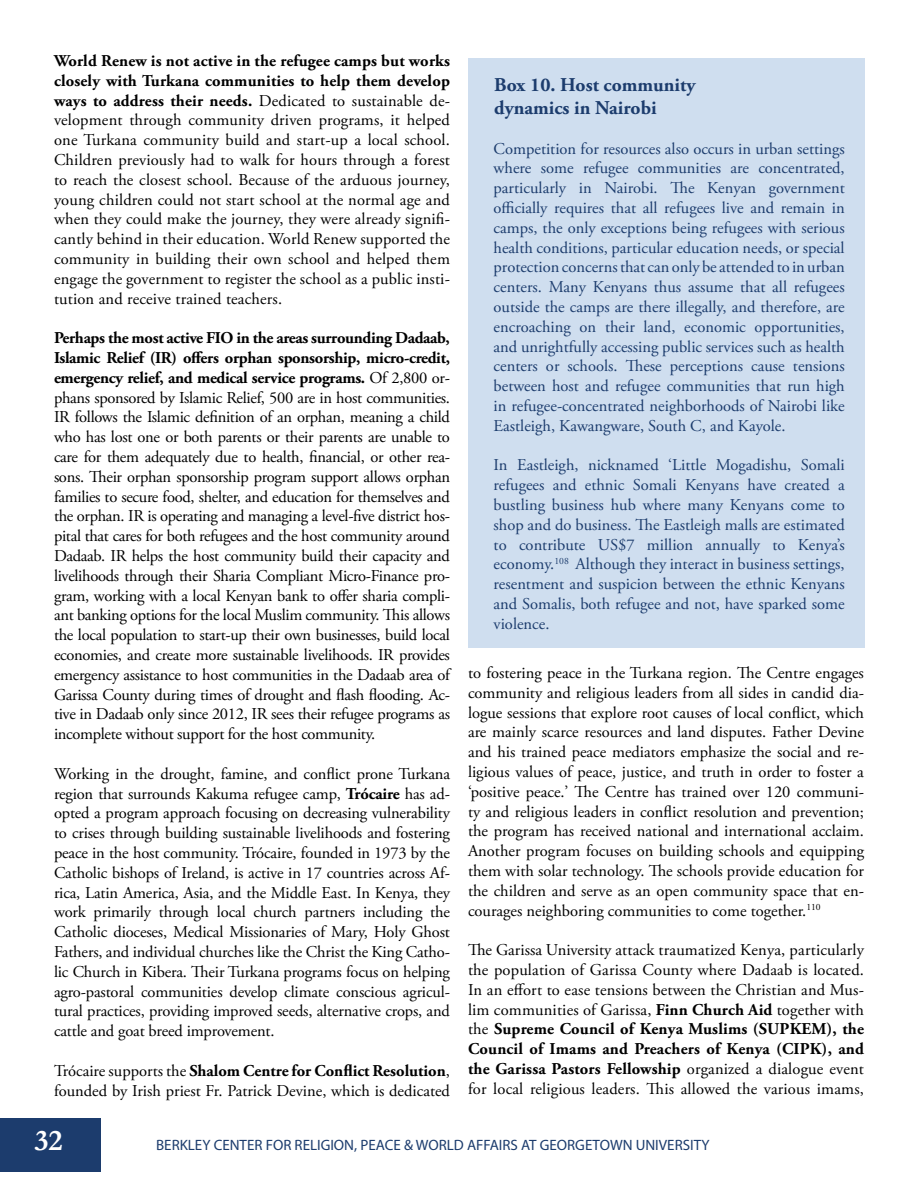
<style>
.page{position:relative;width:918px;height:1188px;background:#fff}
.page>*{position:absolute;margin:0;border:0;box-sizing:border-box;transform-origin:0 0}
.t1{font:700 30px "Garamond";color:#fff}
.t2{font:700 19.5px/23.4px "Adobe Garamond Pro";color:#1c3c6d}
.t3{font:16.5px/19.8px "Adobe Garamond Pro";color:#000;text-align:justify}
.t4{font:16.5px/19.8px "Adobe Garamond Pro";color:#1c3c6d;text-align:justify}
.t5{font:15px "Myriad Pro";color:#1c3c6d}
.s1{font-weight:700}
</style>
<div class="page">
<div style="left:0;top:1118px;width:101px;height:54px;background:#1c3c6d"></div>
<div style="left:468px;top:58px;width:397px;height:590px;background:#cfdeef"></div>
<p class="t3" style="left:54px;top:51px;width:398px"><span class="s1">World Renew is not active in the refugee camps but works closely with Turkana communities to help them develop ways to address their needs.</span> Dedicated to sustainable de&shy;velopment through community driven programs, it helped one Turkana community build and start-up a local school.<br>Children previously had to walk for hours through a forest to reach the closest school. Because of the arduous journey, young children could not start school at the normal age and when they could make the journey, they were already signifi&shy;cantly behind in their education. World Renew supported the community in building their own school and helped them engage the government to register the school as a public insti&shy;tution and receive trained teachers.</p>
<p class="t3" style="left:54px;top:329px;width:398px"><span class="s1">Perhaps the most active FIO in the areas surrounding Dadaab, Islamic Relief (IR) offers orphan sponsorship, micro-credit, emergency relief, and medical service programs.</span> Of 2,800 or&shy;phans sponsored by Islamic Relief, 500 are in host communities.<br>IR follows the Islamic definition of an orphan, meaning a child who has lost one or both parents or their parents are unable to care for them adequately due to health, financial, or other rea&shy;sons. Their orphan sponsorship program support allows orphan families to secure food, shelter, and education for themselves and the orphan. IR is operating and managing a level-five district hos&shy;pital that cares for both refugees and the host community around Dadaab. IR helps the host community build their capacity and livelihoods through their Sharia Compliant Micro-Finance pro&shy;gram, working with a local Kenyan bank to offer sharia compli&shy;ant banking options for the local Muslim community. This allows the local population to start-up their own businesses, build local economies, and create more sustainable livelihoods. IR provides emergency assistance to host communities in the Dadaab area of Garissa County during times of drought and flash flooding. Ac&shy;tive in Dadaab only since 2012, IR sees their refugee programs as incomplete without support for the host community.</p>
<p class="t3" style="left:54px;top:764px;width:398px">Working in the drought, famine, and conflict prone Turkana region that surrounds Kakuma refugee camp, <span class="s1">Trócaire</span> has ad&shy;opted a program approach focusing on decreasing vulnerability to crises through building sustainable livelihoods and fostering peace in the host community. Trócaire, founded in 1973 by the Catholic bishops of Ireland, is active in 17 countries across Af&shy;rica, Latin America, Asia, and the Middle East. In Kenya, they work primarily through local church partners including the Catholic dioceses, Medical Missionaries of Mary, Holy Ghost Fathers, and individual churches like the Christ the King Catho&shy;lic Church in Kibera. Their Turkana programs focus on helping agro-pastoral communities develop climate conscious agricul&shy;tural practices, providing improved seeds, alternative crops, and cattle and goat breed improvement.</p>
<p class="t3" style="left:54px;top:1061px;width:398px">Trócaire supports the <span class="s1">Shalom Centre for Conflict Resolution</span>, founded by Irish priest Fr. Patrick Devine, which is dedicated</p>
<p class="t2" style="left:494px;top:73px;width:203px">Box 10. Host community dynamics in Nairobi</p>
<p class="t4" style="left:494px;top:139px;width:353px">Competition for resources also occurs in urban settings where some refugee communities are concentrated, particularly in Nairobi. The Kenyan government officially requires that all refugees live and remain in camps, the only exceptions being refugees with serious health conditions, particular education needs, or special protection concerns that can only be attended to in urban centers. Many Kenyans thus assume that all refugees outside the camps are there illegally, and therefore, are encroaching on their land, economic opportunities, and unrightfully accessing public services such as health centers or schools. These perceptions cause tensions between host and refugee communities that run high in refugee-concentrated neighborhoods of Nairobi like Eastleigh, Kawangware, South C, and Kayole.</p>
<p class="t4" style="left:494px;top:456px;width:353px">In Eastleigh, nicknamed ‘Little Mogadishu, Somali refugees and ethnic Somali Kenyans have created a bustling business hub where many Kenyans come to shop and do business. The Eastleigh malls are estimated to contribute US$7 million annually to Kenya’s economy.<sup>108</sup> Although they interact in business settings, resentment and suspicion between the ethnic Kenyans and Somalis, both refugee and not, have sparked some violence.</p>
<p class="t3" style="left:468px;top:663px;width:398px">to fostering peace in the Turkana region. The Centre engages community and religious leaders from all sides in candid dia&shy;logue sessions that explore root causes of local conflict, which are mainly scarce resources and land disputes. Father Devine and his trained peace mediators emphasize the social and re&shy;ligious values of peace, justice, and truth in order to foster a ‘positive peace.’ The Centre has trained over 120 communi&shy;ty and religious leaders in conflict resolution and prevention; the program has received national and international acclaim.<br>Another program focuses on building schools and equipping them with solar technology. The schools provide education for the children and serve as an open community space that en&shy;courages neighboring communities to come together.<sup>110</sup></p>
<p class="t3" style="left:468px;top:941px;width:398px">The Garissa University attack traumatized Kenya, particularly the population of Garissa County where Dadaab is located.<br>In an effort to ease tensions between the Christian and Mus&shy;lim communities of Garissa, <span class="s1">Finn Church Aid</span> together with the <span class="s1">Supreme Council of Kenya Muslims (SUPKEM), the Council of Imams and Preachers of Kenya (CIPK), and the Garissa Pastors Fellowship</span> organized a dialogue event for local religious leaders. This allowed the various imams,</p>
<h1 class="t1" style="left:34px;top:1123px;width:30px">32</h1>
<p class="t5" style="left:156px;top:1136px;width:555px">BERKLEY CENTER FOR RELIGION, PEACE &amp; WORLD AFFAIRS AT GEORGETOWN UNIVERSITY</p>
</div>
